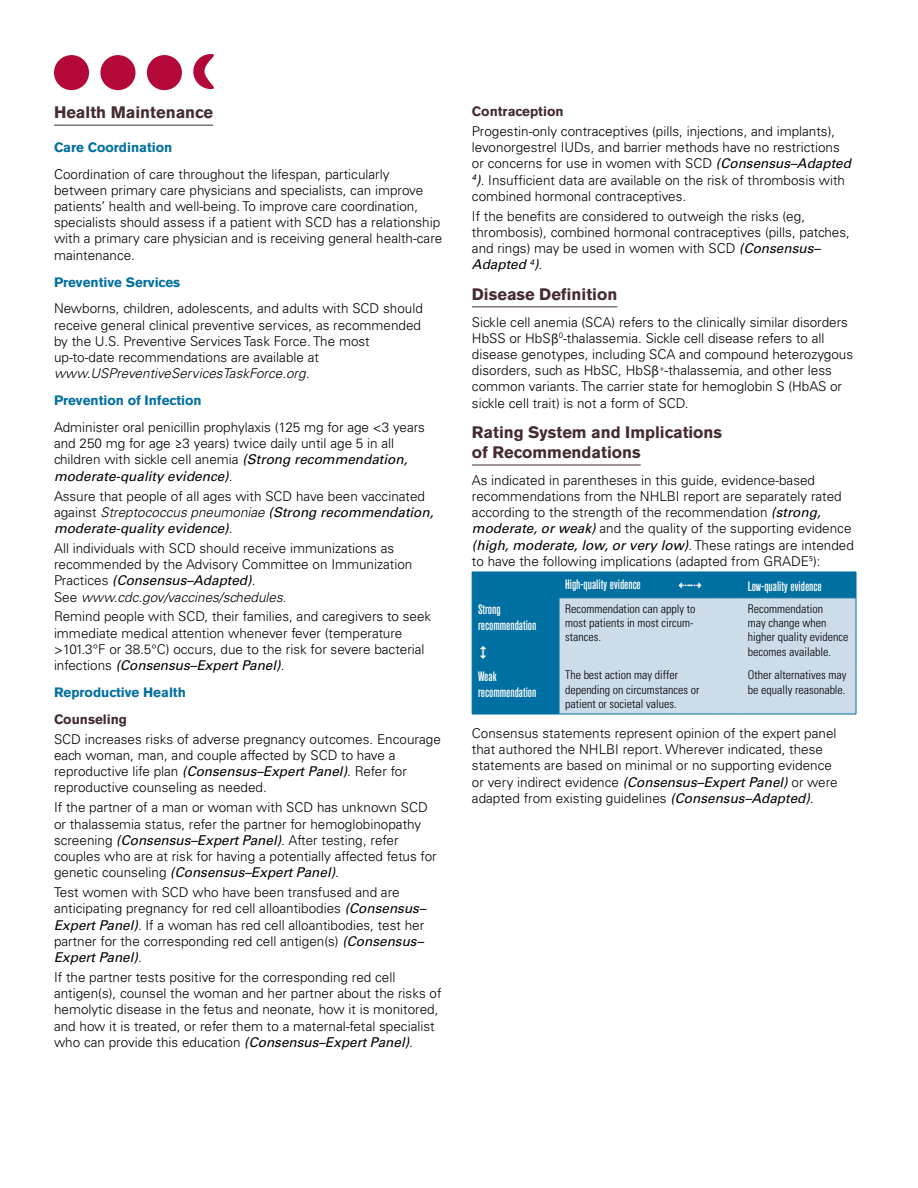
<style>
.page{position:relative;width:918px;height:1188px;background:#fff}
.page>*{position:absolute;margin:0;border:0;box-sizing:border-box;transform-origin:0 0}
.t1{font:700 16.5px/19.8px "Akzidenz Grotesk BE";color:#432b2f}
.t2{font:300 13.5px/16.2px "Univers";color:#000}
.t3{font:500 condensed 13.5px/16.2px "Akzidenz Grotesk BE";color:#fff}
.t4{font:700 13.5px "Akzidenz Grotesk BE";color:#006fa1}
.t5{font:italic 300 13.5px "Univers";color:#000}
.t6{font:700 13.5px "Akzidenz Grotesk BE";color:#432b2f}
.t7{font:300 condensed 12px/14.4px "Univers LT Std";color:#000}
.s1{font-family:"Andale Mono";font-weight:400}
.s2{font-weight:400;font-style:italic}
.s3{font-style:italic}
</style>
<div class="page">
<div style="left:54px;top:55px;width:35px;height:35px;background:#b30838;border-radius:50%"></div>
<div style="left:100px;top:55px;width:36px;height:35px;background:#b30838;border-radius:50%"></div>
<div style="left:147px;top:55px;width:35px;height:35px;background:#b30838;border-radius:50%"></div>
<svg style="left:193px;top:54px;width:21px;height:35px"></svg>
<hr style="left:54px;top:125px;width:159px;height:1px;background:#432b2f">
<hr style="left:472px;top:307px;width:145px;height:1px;background:#432b2f">
<hr style="left:472px;top:465px;width:169px;height:1px;background:#432b2f">
<div style="left:473px;top:573px;width:86px;height:141px;background:#006fa1"></div>
<hr style="left:472px;top:598px;width:1px;height:67px;background:#006fa1">
<hr style="left:472px;top:665px;width:1px;height:49px;background:#006fa1">
<hr style="left:472px;top:714px;width:87px;height:1px;background:#006fa1">
<hr style="left:472px;top:572px;width:87px;height:1px;background:#006fa1">
<svg style="left:472px;top:573px;width:1px;height:25px"></svg>
<hr style="left:472px;top:598px;width:87px;height:1px;background:#006fa1">
<svg style="left:480px;top:645px;width:6px;height:14px"></svg>
<svg style="left:559px;top:572px;width:298px;height:143px;background:#a4c6da"></svg>
<p class="t1" style="left:54px;top:103px;width:161px">Health Maintenance</p>
<p class="t4" style="left:54px;top:139px;width:120px">Care Coordination</p>
<p class="t2" style="left:54px;top:166px;width:390px">Coordination of care throughout the lifespan, particularly between primary care physicians and specialists, can improve patients’ health and well-being. To improve care coordination, specialists should assess if a patient with SCD has a relationship with a primary care physician and is receiving general health-care maintenance.</p>
<p class="t4" style="left:54px;top:274px;width:128px">Preventive Services</p>
<p class="t2" style="left:54px;top:301px;width:370px">Newborns, children, adolescents, and adults with SCD should receive general clinical preventive services, as recommended by the U.S. Preventive Services Task Force. The most up-to-date recommendations are available at</p>
<p class="t5" style="left:54px;top:365px;width:257px">www.USPreventiveServicesTaskForce.org.</p>
<p class="t4" style="left:54px;top:393px;width:149px">Prevention of Infection</p>
<p class="t2" style="left:54px;top:419px;width:373px">Administer oral penicillin prophylaxis (125 mg for age &lt;3 years and 250 mg for age <span class="s1">≥</span>3 years) twice daily until age 5 in all children with sickle cell anemia <span class="s2">(Strong recommendation, moderate-quality evidence)</span>.</p>
<p class="t2" style="left:54px;top:488px;width:381px">Assure that people of all ages with SCD have been vaccinated against <span class="s3">Streptococcus pneumoniae</span> <span class="s2">(Strong recommendation, moderate-quality evidence)</span>.</p>
<p class="t2" style="left:54px;top:540px;width:360px">All individuals with SCD should receive immunizations as recommended by the Advisory Committee on Immunization Practices <span class="s2">(Consensus–Adapted)</span>.<br>See <span class="s3">www.cdc.gov/vaccines/schedules</span>.</p>
<p class="t2" style="left:54px;top:609px;width:379px">Remind people with SCD, their families, and caregivers to seek immediate medical attention whenever fever (temperature &gt;101.3°F or 38.5°C) occurs, due to the risk for severe bacterial infections <span class="s2">(Consensus–Expert Panel)</span>.</p>
<p class="t4" style="left:54px;top:685px;width:133px">Reproductive Health</p>
<p class="t6" style="left:54px;top:711px;width:75px">Counseling</p>
<p class="t2" style="left:54px;top:731px;width:388px">SCD increases risks of adverse pregnancy outcomes. Encourage each woman, man, and couple affected by SCD to have a reproductive life plan <span class="s2">(Consensus–Expert Panel)</span>. Refer for reproductive counseling as needed.</p>
<p class="t2" style="left:54px;top:800px;width:384px">If the partner of a man or woman with SCD has unknown SCD or thalassemia status, refer the partner for hemoglobinopathy screening <span class="s2">(Consensus–Expert Panel)</span>. After testing, refer couples who are at risk for having a potentially affected fetus for genetic counseling <span class="s2">(Consensus–Expert Panel)</span>.</p>
<p class="t2" style="left:54px;top:884px;width:373px">Test women with SCD who have been transfused and are anticipating pregnancy for red cell alloantibodies <span class="s2">(Consensus– Expert Panel)</span>. If a woman has red cell alloantibodies, test her partner for the corresponding red cell antigen(s) <span class="s2">(Consensus– Expert Panel)</span>.</p>
<p class="t2" style="left:54px;top:969px;width:389px">If the partner tests positive for the corresponding red cell antigen(s), counsel the woman and her partner about the risks of hemolytic disease in the fetus and neonate, how it is monitored, and how it is treated, or refer them to a maternal-fetal specialist who can provide this education <span class="s2">(Consensus–Expert Panel)</span>.</p>
<p class="t6" style="left:472px;top:103px;width:93px">Contraception</p>
<p class="t2" style="left:472px;top:123px;width:381px">Progestin-only contraceptives (pills, injections, and implants), levonorgestrel IUDs, and barrier methods have no restrictions or concerns for use in women with SCD <span class="s2">(Consensus–Adapted </span><sup>4</sup><span class="s2">)</span>. Insufficient data are available on the risk of thrombosis with combined hormonal contraceptives.</p>
<p class="t2" style="left:472px;top:208px;width:379px">If the benefits are considered to outweigh the risks (eg, thrombosis), combined hormonal contraceptives (pills, patches, and rings) may be used in women with SCD <span class="s2">(Consensus– Adapted</span> <sup>4</sup><span class="s2">)</span>.</p>
<p class="t1" style="left:472px;top:284px;width:147px">Disease Definition</p>
<p class="t2" style="left:472px;top:314px;width:383px">Sickle cell anemia (SCA) refers to the clinically similar disorders HbSS or HbS<span class="s1">β</span><sup>0</sup>-thalassemia. Sickle cell disease refers to all disease genotypes, including SCA and compound heterozygous disorders, such as HbSC, HbS<span class="s1">β</span><sup>+</sup>-thalassemia, and other less common variants. The carrier state for hemoglobin S (HbAS or sickle cell trait) is not a form of SCD.</p>
<p class="t1" style="left:472px;top:423px;width:252px">Rating System and Implications of Recommendations</p>
<p class="t2" style="left:472px;top:472px;width:383px">As indicated in parentheses in this guide, evidence-based recommendations from the NHLBI report are separately rated according to the strength of the recommendation <span class="s2">(strong, moderate, or weak)</span> and the quality of the supporting evidence <span class="s2">(high, moderate, low, or very low)</span>. These ratings are intended to have the following implications (adapted from GRADE<sup>5</sup>):</p>
<p class="t3" style="left:565px;top:576px;width:77px">High-quality evidence</p>
<p class="t3" style="left:748px;top:578px;width:75px">Low-quality evidence</p>
<p class="t3" style="left:478px;top:602px;width:60px">Strong recommendation</p>
<p class="t7" style="left:565px;top:601px;width:132px">Recommendation can apply to most patients in most circum&shy;stances.</p>
<p class="t7" style="left:748px;top:601px;width:102px">Recommendation<br>may change when higher quality evidence becomes available.</p>
<p class="t3" style="left:478px;top:668px;width:60px">Weak recommendation</p>
<p class="t7" style="left:565px;top:668px;width:136px">The best action may differ depending on circumstances or patient or societal values.</p>
<p class="t7" style="left:748px;top:668px;width:100px">Other alternatives may be equally reasonable.</p>
<p class="t2" style="left:472px;top:725px;width:367px">Consensus statements represent opinion of the expert panel that authored the NHLBI report. Wherever indicated, these statements are based on minimal or no supporting evidence or very indirect evidence <span class="s2">(Consensus–Expert Panel)</span> or were adapted from existing guidelines <span class="s2">(Consensus–Adapted)</span>.</p>
</div>
